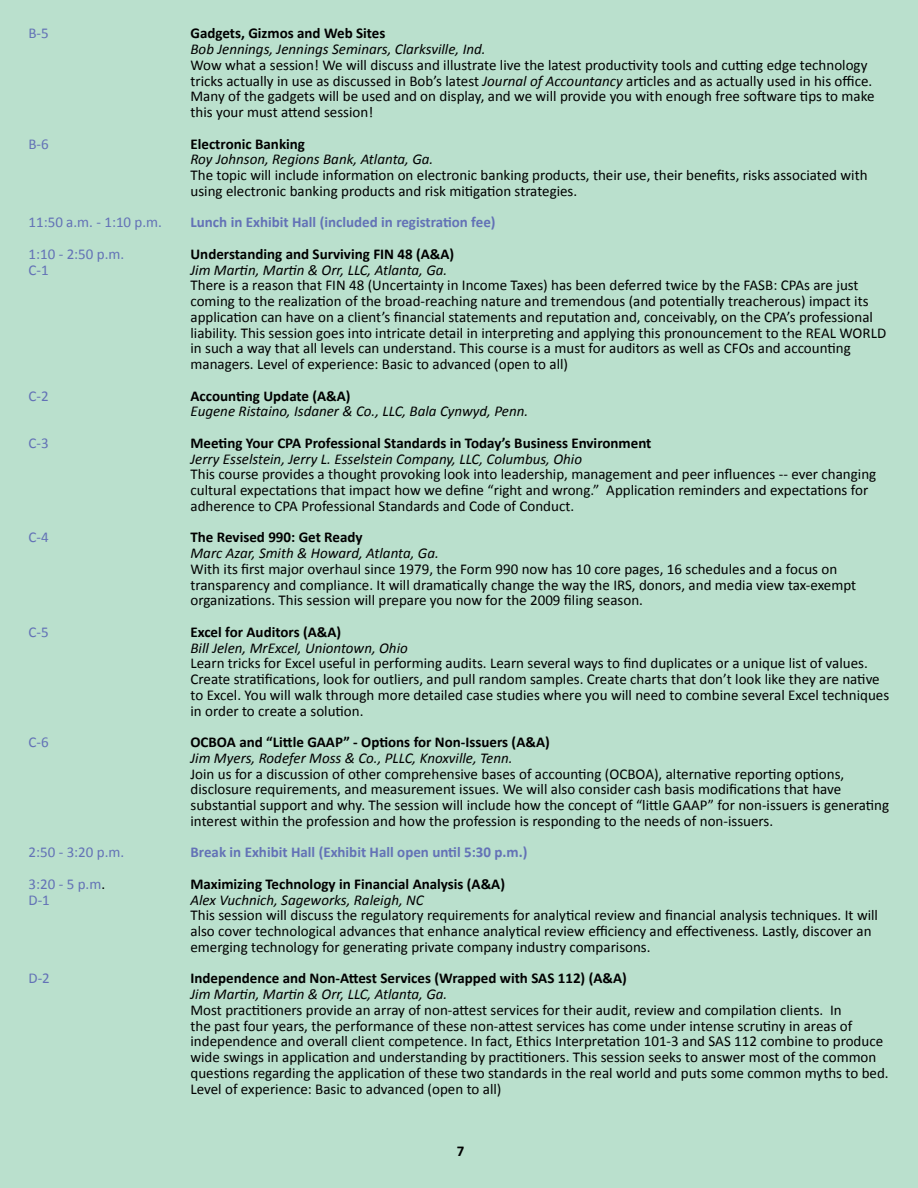
<style>
.page{position:relative;width:918px;height:1188px;background:#bae0cd}
.page>*{position:absolute;margin:0;border:0;box-sizing:border-box;transform-origin:0 0}
.t1{font:15px/15.8px "Calibri";color:#000}
.t2{font:italic 15px "Calibri";color:#000}
.t3{font:700 15px "Calibri";color:#000}
.t4{font:700 15px "Calibri";color:#6372b6}
.t5{font:15px "Calibri";color:#6372b6}
.s1{font-style:italic}
.s2{color:#000}
</style>
<div class="page">
<p class="t5" style="left:28px;top:24px;width:22px">B-5</p>
<p class="t3" style="left:190px;top:24px;width:196px">Gadgets, Gizmos and Web Sites</p>
<p class="t2" style="left:190px;top:40px;width:297px">Bob Jennings, Jennings Seminars, Clarksville, Ind.</p>
<p class="t1" style="left:190px;top:56px;width:686px">Wow what a session! We will discuss and illustrate live the latest productivity tools and cutting edge technology tricks actually in use as discussed in Bob’s latest <span class="s1">Journal of Accountancy</span> articles and as actually used in his office.<br>Many of the gadgets will be used and on display, and we will provide you with enough free software tips to make this your must attend session!</p>
<p class="t5" style="left:28px;top:134px;width:22px">B-6</p>
<p class="t3" style="left:190px;top:134px;width:116px">Electronic Banking</p>
<p class="t2" style="left:190px;top:150px;width:244px">Roy Johnson, Regions Bank, Atlanta, Ga.</p>
<p class="t1" style="left:190px;top:166px;width:679px">The topic will include information on electronic banking products, their use, their benefits, risks associated with using electronic banking products and risk mitigation strategies.</p>
<p class="t5" style="left:28px;top:213px;width:135px">11:50 a.m. - 1:10 p.m.</p>
<p class="t4" style="left:190px;top:213px;width:307px">Lunch in Exhibit Hall (included in registration fee)</p>
<p class="t5" style="left:28px;top:244px;width:97px">1:10 - 2:50 p.m.</p>
<p class="t3" style="left:190px;top:244px;width:265px">Understanding and Surviving FIN 48 (A&amp;A)</p>
<p class="t5" style="left:28px;top:260px;width:22px">C-1</p>
<p class="t2" style="left:190px;top:260px;width:258px">Jim Martin, Martin &amp; Orr, LLC, Atlanta, Ga.</p>
<p class="t1" style="left:190px;top:277px;width:697px">There is a reason that FIN 48 (Uncertainty in Income Taxes) has been deferred twice by the FASB: CPAs are just coming to the realization of the broad-reaching nature and tremendous (and potentially treacherous) impact its application can have on a client’s financial statements and reputation and, conceivably, on the CPA’s professional liability. This session goes into intricate detail in interpreting and applying this pronouncement to the REAL WORLD in such a way that all levels can understand. This course is a must for auditors as well as CFOs and accounting managers. Level of experience: Basic to advanced (open to all)</p>
<p class="t5" style="left:28px;top:386px;width:22px">C-2</p>
<p class="t3" style="left:190px;top:386px;width:162px">Accounting Update (A&amp;A)</p>
<p class="t2" style="left:190px;top:402px;width:339px">Eugene Ristaino, Isdaner &amp; Co., LLC, Bala Cynwyd, Penn.</p>
<p class="t5" style="left:28px;top:433px;width:22px">C-3</p>
<p class="t3" style="left:190px;top:433px;width:462px">Meeting Your CPA Professional Standards in Today’s Business Environment</p>
<p class="t2" style="left:190px;top:449px;width:393px">Jerry Esselstein, Jerry L. Esselstein Company, LLC, Columbus, Ohio</p>
<p class="t1" style="left:190px;top:466px;width:687px">This course provides a thought provoking look into leadership, management and peer influences -- ever changing cultural expectations that impact how we define “right and wrong.” Application reminders and expectations for adherence to CPA Professional Standards and Code of Conduct.</p>
<p class="t5" style="left:28px;top:528px;width:22px">C-4</p>
<p class="t3" style="left:190px;top:528px;width:174px">The Revised 990: Get Ready</p>
<p class="t2" style="left:190px;top:544px;width:250px">Marc Azar, Smith &amp; Howard, Atlanta, Ga.</p>
<p class="t1" style="left:190px;top:560px;width:667px">With its first major overhaul since 1979, the Form 990 now has 10 core pages, 16 schedules and a focus on transparency and compliance. It will dramatically change the way the IRS, donors, and media view tax-exempt organizations. This session will prepare you now for the 2009 filing season.</p>
<p class="t5" style="left:28px;top:622px;width:22px">C-5</p>
<p class="t3" style="left:190px;top:622px;width:152px">Excel for Auditors (A&amp;A)</p>
<p class="t2" style="left:190px;top:638px;width:219px">Bill Jelen, MrExcel, Uniontown, Ohio</p>
<p class="t1" style="left:190px;top:655px;width:700px">Learn tricks for Excel useful in performing audits. Learn several ways to find duplicates or a unique list of values.<br>Create stratifications, look for outliers, and pull random samples. Create charts that don’t look like they are native to Excel. You will walk through more detailed case studies where you will need to combine several Excel techniques in order to create a solution.</p>
<p class="t5" style="left:28px;top:733px;width:22px">C-6</p>
<p class="t3" style="left:190px;top:733px;width:361px">OCBOA and “Little GAAP” - Options for Non-Issuers (A&amp;A)</p>
<p class="t2" style="left:190px;top:748px;width:324px">Jim Myers, Rodefer Moss &amp; Co., PLLC, Knoxville, Tenn.</p>
<p class="t1" style="left:190px;top:765px;width:700px">Join us for a discussion of other comprehensive bases of accounting (OCBOA), alternative reporting options, disclosure requirements, and measurement issues. We will also consider cash basis modifications that have substantial support and why. The session will include how the concept of “little GAAP” for non-issuers is generating interest within the profession and how the profession is responding to the needs of non-issuers.</p>
<p class="t5" style="left:28px;top:843px;width:97px">2:50 - 3:20 p.m.</p>
<p class="t4" style="left:190px;top:843px;width:338px">Break in Exhibit Hall (Exhibit Hall open until 5:30 p.m.)</p>
<p class="t5" style="left:28px;top:874px;width:78px">3:20 - 5 p.m<span class="s2">.</span></p>
<p class="t3" style="left:190px;top:874px;width:316px">Maximizing Technology in Financial Analysis (A&amp;A)</p>
<p class="t5" style="left:28px;top:890px;width:23px">D-1</p>
<p class="t2" style="left:190px;top:890px;width:235px">Alex Vuchnich, Sageworks, Raleigh, NC</p>
<p class="t1" style="left:190px;top:907px;width:689px">This session will discuss the regulatory requirements for analytical review and financial analysis techniques. It will also cover technological advances that enhance analytical review efficiency and effectiveness. Lastly, discover an emerging technology for generating private company industry comparisons.</p>
<p class="t5" style="left:28px;top:969px;width:23px">D-2</p>
<p class="t3" style="left:190px;top:969px;width:438px">Independence and Non-Attest Services (Wrapped with SAS 112) (A&amp;A)</p>
<p class="t2" style="left:190px;top:985px;width:258px">Jim Martin, Martin &amp; Orr, LLC, Atlanta, Ga.</p>
<p class="t1" style="left:190px;top:1001px;width:700px">Most practitioners provide an array of non-attest services for their audit, review and compilation clients. In<br>the past four years, the performance of these non-attest services has come under intense scrutiny in areas of independence and overall client competence. In fact, Ethics Interpretation 101-3 and SAS 112 combine to produce wide swings in application and understanding by practitioners. This session seeks to answer most of the common questions regarding the application of these two standards in the real world and puts some common myths to bed.<br>Level of experience: Basic to advanced (open to all)</p>
</div>
